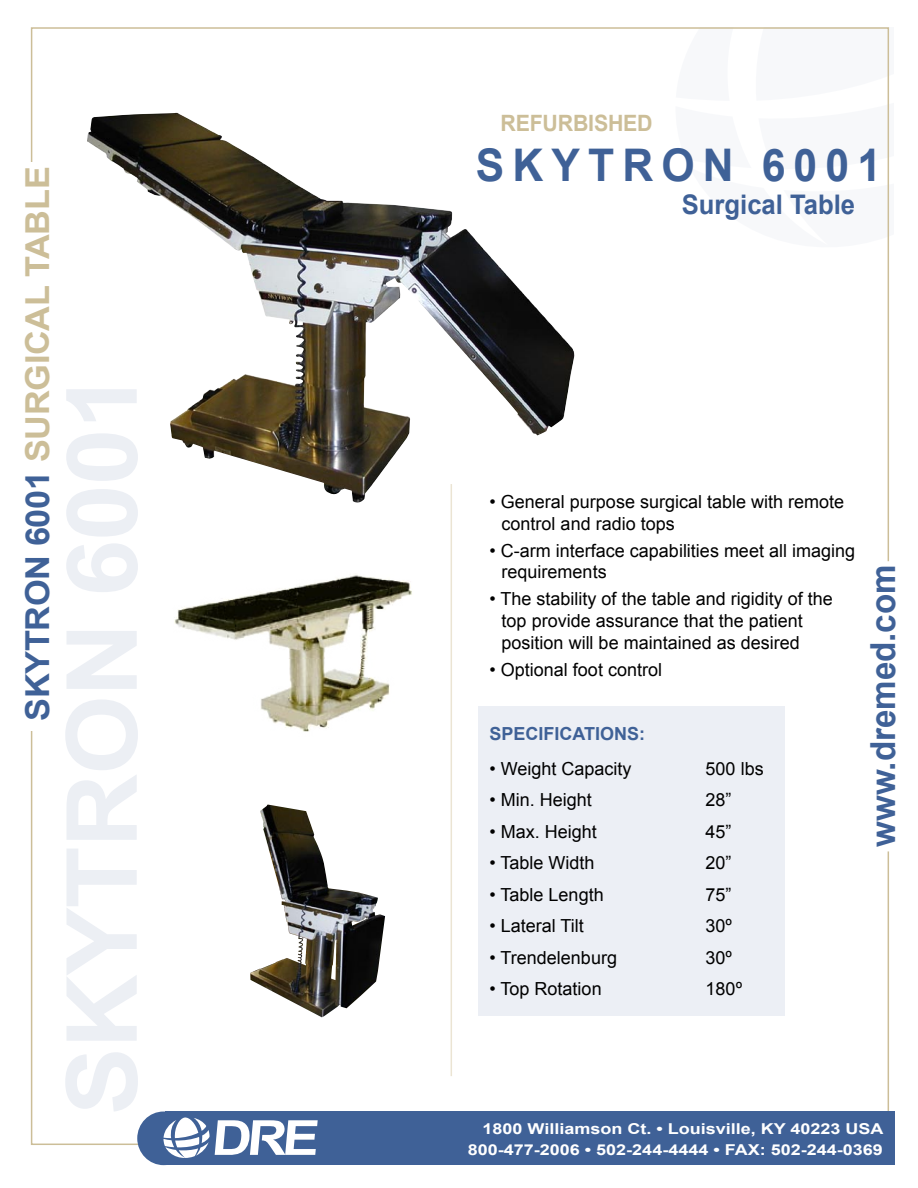
<style>
.page{position:relative;width:918px;height:1188px;background:#fff}
.page>*{position:absolute;margin:0;border:0;box-sizing:border-box;transform-origin:0 0}
.t1{font:700 45px "Arial";letter-spacing:.19em;color:#3f6197;scale:.95 1}
.t2{font:700 34.5px "Arial";color:#3f6197;scale:.96 1}
.t3{font:700 33px "Arial";letter-spacing:-.01em;color:#ccbe98;scale:1.04 1}
.t4{font:700 27px "Arial";color:#3f6197;scale:.95 1}
.t5{font:700 22.5px "Arial";letter-spacing:-.01em;color:#ccbe98;scale:.95 1}
.t6{font:18px/21.6px "Arial";color:#000}
.t7{font:700 18px "Arial";color:#3f6197}
.t8{font:700 15px "Arial";color:#fff;scale:1.2 1}
.s1{color:#3f6197}
</style>
<div class="page">
<img style="left:87px;top:112px;width:488px;height:393px">
<hr style="left:451px;top:484px;width:1px;height:592px;background:#ebe4d3">
<div style="left:166px;top:1112px;width:729px;height:53px;background:#3f6197"></div>
<div style="left:137px;top:1112px;width:53px;height:53px;background:#3f6197;border-radius:50%"></div>
<svg style="left:163px;top:1117px;width:155px;height:41px"></svg>
<div style="left:478px;top:706px;width:307px;height:310px;background:#eceff5"></div>
<svg style="left:65px;top:389px;width:73px;height:722px"></svg>
<img style="left:174px;top:575px;width:238px;height:157px">
<img style="left:250px;top:805px;width:135px;height:213px">
<p class="t3" style="left:16px;top:721px;width:534px;rotate:-90deg"><span class="s1">SKYTRON 6001</span> SURGICAL TABLE</p>
<p class="t5" style="left:501px;top:108px;width:162px">REFURBISHED</p>
<p class="t1" style="left:476px;top:136px;width:428px">SKYTRON 6001</p>
<p class="t4" style="left:682px;top:187px;width:184px">Surgical Table</p>
<p class="t6" style="left:502px;top:491px;width:344px;text-indent:-12px">• General purpose surgical table with remote control and radio tops</p>
<p class="t6" style="left:502px;top:540px;width:355px;text-indent:-12px">• C-arm interface capabilities meet all imaging requirements</p>
<p class="t6" style="left:502px;top:588px;width:333px;text-indent:-12px">• The stability of the table and rigidity of the top provide assurance that the patient position will be maintained as desired</p>
<p class="t6" style="left:490px;top:659px;width:174px">• Optional foot control</p>
<p class="t7" style="left:490px;top:722px;width:157px">SPECIFICATIONS:</p>
<p class="t6" style="left:490px;top:758px;width:144px">• Weight Capacity</p>
<p class="t6" style="left:706px;top:758px;width:60px">500 lbs</p>
<p class="t6" style="left:490px;top:789px;width:104px">• Min. Height</p>
<p class="t6" style="left:706px;top:789px;width:28px">28”</p>
<p class="t6" style="left:490px;top:821px;width:109px">• Max. Height</p>
<p class="t6" style="left:706px;top:821px;width:28px">45”</p>
<p class="t6" style="left:490px;top:852px;width:107px">• Table Width</p>
<p class="t6" style="left:706px;top:852px;width:28px">20”</p>
<p class="t6" style="left:490px;top:884px;width:116px">• Table Length</p>
<p class="t6" style="left:706px;top:884px;width:28px">75”</p>
<p class="t6" style="left:490px;top:915px;width:96px">• Lateral Tilt</p>
<p class="t6" style="left:706px;top:915px;width:28px">30º</p>
<p class="t6" style="left:490px;top:947px;width:129px">• Trendelenburg</p>
<p class="t6" style="left:706px;top:947px;width:28px">30º</p>
<p class="t6" style="left:490px;top:978px;width:114px">• Top Rotation</p>
<p class="t6" style="left:706px;top:978px;width:38px">180º</p>
<p class="t2" style="left:860px;top:847px;width:295px;rotate:-90deg">www.dremed.com</p>
<p class="t8" style="left:483px;top:1119px;width:336px">1800 Williamson Ct. • Louisville, KY 40223 USA</p>
<p class="t8" style="left:468px;top:1140px;width:347px">800-477-2006 • 502-244-4444 • FAX: 502-244-0369</p>
</div>
